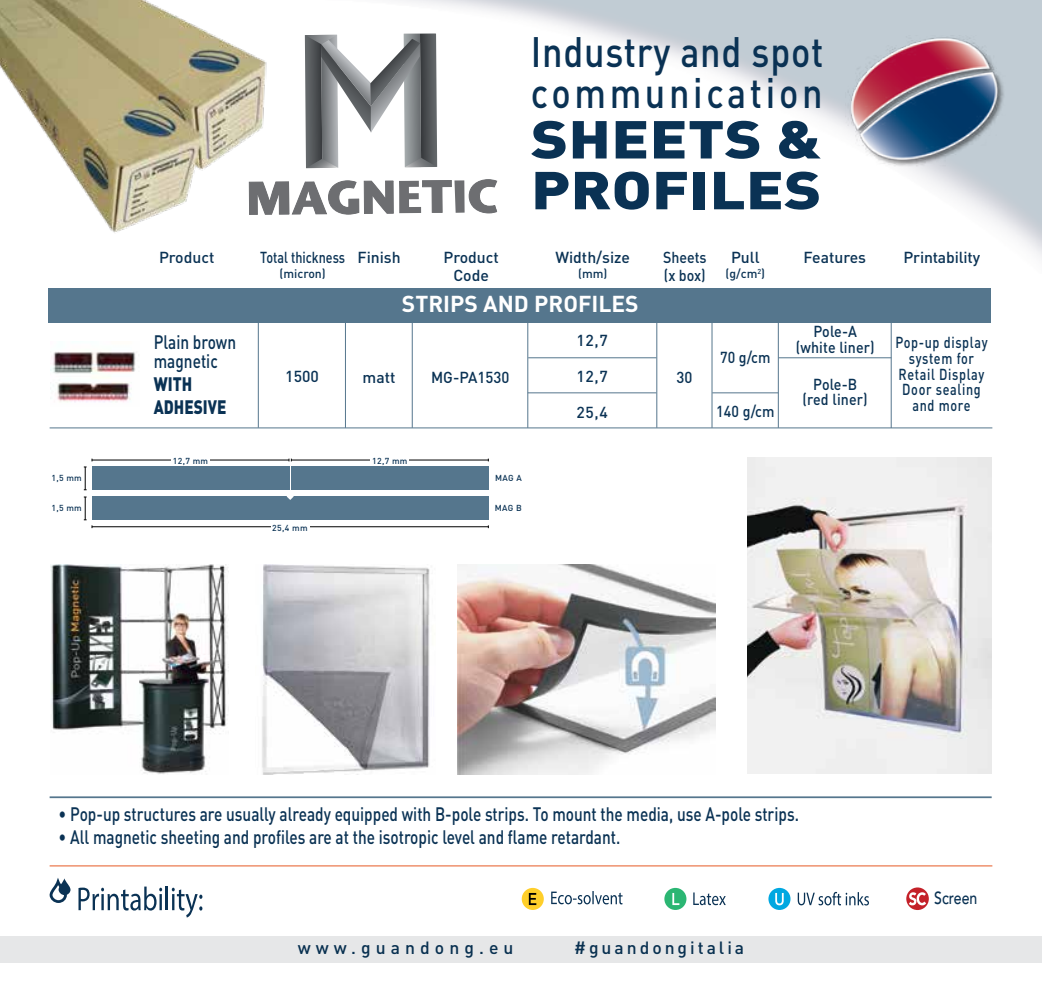
<style>
.page{position:relative;width:1042px;height:994px;background:#fff}
.page>*{position:absolute;margin:0;border:0;box-sizing:border-box;transform-origin:0 0}
.t1{font:900 52.5px/50.8px "DIN";color:#0a3254;scale:1.2 1}
.t2{font:500 42px/40.2px "DIN";letter-spacing:.05em;color:#0a3254;scale:.86 1}
.t3{font:700 22.75px "DIN";color:#fff}
.t4{font:500 19.25px/19.2px "DIN";color:#0a3254;scale:.8 1}
.t5{font:900 19.25px/23.1px "DIN";color:#0a3254;scale:.8 1}
.t6{font:500 17.5px "DIN";letter-spacing:.29em;color:#083050}
.t7{font:500 17.5px "DIN";letter-spacing:.17em;color:#083050}
.t8{font:500 17.5px "Avenir";color:#0a3254;scale:.8 1}
.t9{font:500 15.75px "DIN";color:#0a3254}
.t10{font:500 15.75px/15.8px "DIN";color:#0a3254;text-align:center;scale:.9 1}
.t11{font:500 15.75px/15.8px "DIN";letter-spacing:.05em;color:#0a3254;text-align:center;scale:.8 1}
.t12{font:500 15.75px "DIN";color:#0a3254;scale:.8 1}
.t13{font:500 15.75px "DIN";color:#0a3254;scale:.95 1}
.t14{font:500 12.25px "DIN";color:#0a3254}
.t15{font:500 8.58px "DIN";letter-spacing:.04em;color:#0a3254}
</style>
<div class="page">
<hr style="left:50px;top:796px;width:941px;height:1px;background:#55768d">
<hr style="left:50px;top:427px;width:942px;height:1px;background:#55768d">
<div style="left:48px;top:288px;width:943px;height:34px;background:#55768d"></div>
<hr style="left:528px;top:357px;width:128px;height:1px;background:#55768d">
<hr style="left:778px;top:357px;width:113px;height:1px;background:#55768d">
<hr style="left:528px;top:392px;width:128px;height:1px;background:#55768d">
<hr style="left:712px;top:392px;width:66px;height:1px;background:#55768d">
<hr style="left:258px;top:316px;width:1px;height:111px;background:#55768d">
<hr style="left:412px;top:316px;width:1px;height:111px;background:#55768d">
<hr style="left:345px;top:316px;width:1px;height:111px;background:#55768d">
<hr style="left:527px;top:316px;width:1px;height:111px;background:#55768d">
<hr style="left:656px;top:315px;width:1px;height:112px;background:#55768d">
<hr style="left:891px;top:315px;width:1px;height:113px;background:#55768d">
<hr style="left:711px;top:315px;width:1px;height:112px;background:#55768d">
<hr style="left:778px;top:315px;width:1px;height:112px;background:#55768d">
<img style="left:51px;top:351px;width:85px;height:51px">
<img style="left:50px;top:564px;width:179px;height:209px">
<img style="left:262px;top:564px;width:168px;height:209px">
<img style="left:458px;top:564px;width:258px;height:209px">
<img style="left:747px;top:457px;width:244px;height:316px">
<div style="left:92px;top:496px;width:397px;height:24px;background:#55768d"></div>
<hr style="left:92px;top:526px;width:396px;height:1px;background:#000">
<div style="left:271px;top:523px;width:38px;height:17px;background:#fff"></div>
<svg style="left:84px;top:496px;width:9px;height:32px"></svg>
<div style="left:92px;top:466px;width:197px;height:24px;background:#55768d"></div>
<div style="left:291px;top:466px;width:198px;height:24px;background:#55768d"></div>
<hr style="left:92px;top:459px;width:197px;height:1px;background:#000">
<svg style="left:84px;top:458px;width:9px;height:32px"></svg>
<hr style="left:291px;top:459px;width:197px;height:1px;background:#000">
<div style="left:171px;top:456px;width:39px;height:9px;background:#fff"></div>
<div style="left:371px;top:456px;width:38px;height:9px;background:#fff"></div>
<svg style="left:287px;top:496px;width:7px;height:4px"></svg>
<img style="left:845px;top:36px;width:161px;height:133px">
<img style="left:0;top:0;width:249px;height:233px">
<svg style="left:249px;top:34px;width:249px;height:181px"></svg>
<hr style="left:50px;top:865px;width:942px;height:1px;background:#e65a25">
<svg style="left:78px;top:886px;width:84px;height:24px"></svg>
<hr style="left:159px;top:893px;width:3px;height:16px;background:#0a3254">
<hr style="left:166px;top:886px;width:2px;height:23px;background:#0a3254">
<svg style="left:172px;top:887px;width:30px;height:30px"></svg>
<svg style="left:49px;top:878px;width:21px;height:24px"></svg>
<svg style="left:768px;top:887px;width:22px;height:22px"></svg>
<svg style="left:775px;top:892px;width:8px;height:13px"></svg>
<svg style="left:798px;top:891px;width:71px;height:14px"></svg>
<div style="left:664px;top:887px;width:22px;height:22px;background:#2bb673;border-radius:50%"></div>
<svg style="left:672px;top:893px;width:7px;height:11px"></svg>
<svg style="left:693px;top:892px;width:33px;height:12px"></svg>
<svg style="left:522px;top:887px;width:22px;height:22px"></svg>
<svg style="left:529px;top:892px;width:7px;height:12px"></svg>
<svg style="left:551px;top:891px;width:71px;height:13px"></svg>
<svg style="left:906px;top:887px;width:23px;height:22px"></svg>
<svg style="left:909px;top:892px;width:17px;height:13px"></svg>
<div style="left:0;top:935px;width:1042px;height:27px;background:#e6e7e8"></div>
<h2 class="t2" style="left:531px;top:31px;width:342px">Industry and spot communication</h2>
<h1 class="t1" style="left:531px;top:111px;width:244px">SHEETS &amp;<br>PROFILES</h1>
<p class="t9" style="left:159px;top:247px;width:57px">Product</p>
<p class="t12" style="left:260px;top:247px;width:108px">Total thickness</p>
<p class="t14" style="left:280px;top:266px;width:48px">(micron)</p>
<p class="t9" style="left:555px;top:247px;width:76px">Width/size</p>
<p class="t14" style="left:578px;top:266px;width:31px">(mm)</p>
<p class="t10" style="left:663px;top:247px;width:50px;line-height:18.9px;text-align:left">Sheets (x box)</p>
<p class="t9" style="left:803px;top:247px;width:64px">Features</p>
<p class="t9" style="left:357px;top:247px;width:45px">Finish</p>
<p class="t9" style="left:443px;top:247px;width:57px">Product</p>
<p class="t9" style="left:903px;top:247px;width:78px">Printability</p>
<p class="t9" style="left:453px;top:265px;width:37px">Code</p>
<p class="t9" style="left:731px;top:247px;width:30px">Pull</p>
<p class="t14" style="left:725px;top:266px;width:41px">(g/cm<sup>2</sup>)</p>
<p class="t3" style="left:402px;top:289px;width:238px">STRIPS AND PROFILES</p>
<p class="t4" style="left:154px;top:331px;width:104px">Plain brown magnetic</p>
<p class="t5" style="left:154px;top:371px;width:92px">WITH<br>ADHESIVE</p>
<p class="t15" style="left:173px;top:455px;width:37px">12,7 mm</p>
<p class="t9" style="left:576px;top:330px;width:33px">12,7</p>
<p class="t9" style="left:576px;top:366px;width:33px">12,7</p>
<p class="t9" style="left:576px;top:402px;width:33px">25,4</p>
<p class="t9" style="left:285px;top:366px;width:35px">1500</p>
<p class="t9" style="left:363px;top:367px;width:34px">matt</p>
<p class="t13" style="left:431px;top:367px;width:84px">MG-PA1530</p>
<p class="t13" style="left:676px;top:367px;width:18px">30</p>
<p class="t15" style="left:372px;top:455px;width:37px">12,7 mm</p>
<p class="t15" style="left:51px;top:472px;width:32px">1,5 mm</p>
<p class="t15" style="left:495px;top:472px;width:28px">MAG A</p>
<p class="t15" style="left:51px;top:502px;width:32px">1,5 mm</p>
<p class="t15" style="left:495px;top:502px;width:29px">MAG B</p>
<p class="t15" style="left:272px;top:522px;width:37px">25,4 mm</p>
<p class="t10" style="left:720px;top:348px;width:58px">70 g/cm</p>
<p class="t10" style="left:716px;top:402px;width:66px">140 g/cm</p>
<p class="t10" style="left:796px;top:323px;width:89px">Pole-A (white liner)</p>
<p class="t10" style="left:802px;top:375px;width:74px">Pole-B (red liner)</p>
<p class="t11" style="left:895px;top:334px;width:117px">Pop-up display system for<br>Retail Display<br>Door sealing and more</p>
<p class="t4" style="left:59px;top:804px;width:927px">• Pop-up structures are usually already equipped with B-pole strips. To mount the media, use A-pole strips.</p>
<p class="t4" style="left:59px;top:826px;width:704px">• All magnetic sheeting and profiles are at the isotropic level and flame retardant.</p>
<p class="t6" style="left:298px;top:936px;width:217px">www.guandong.eu</p>
<p class="t7" style="left:574px;top:936px;width:171px">#guandongitalia</p>
<p class="t8" style="left:934px;top:882px;width:55px">Screen</p>
</div>
